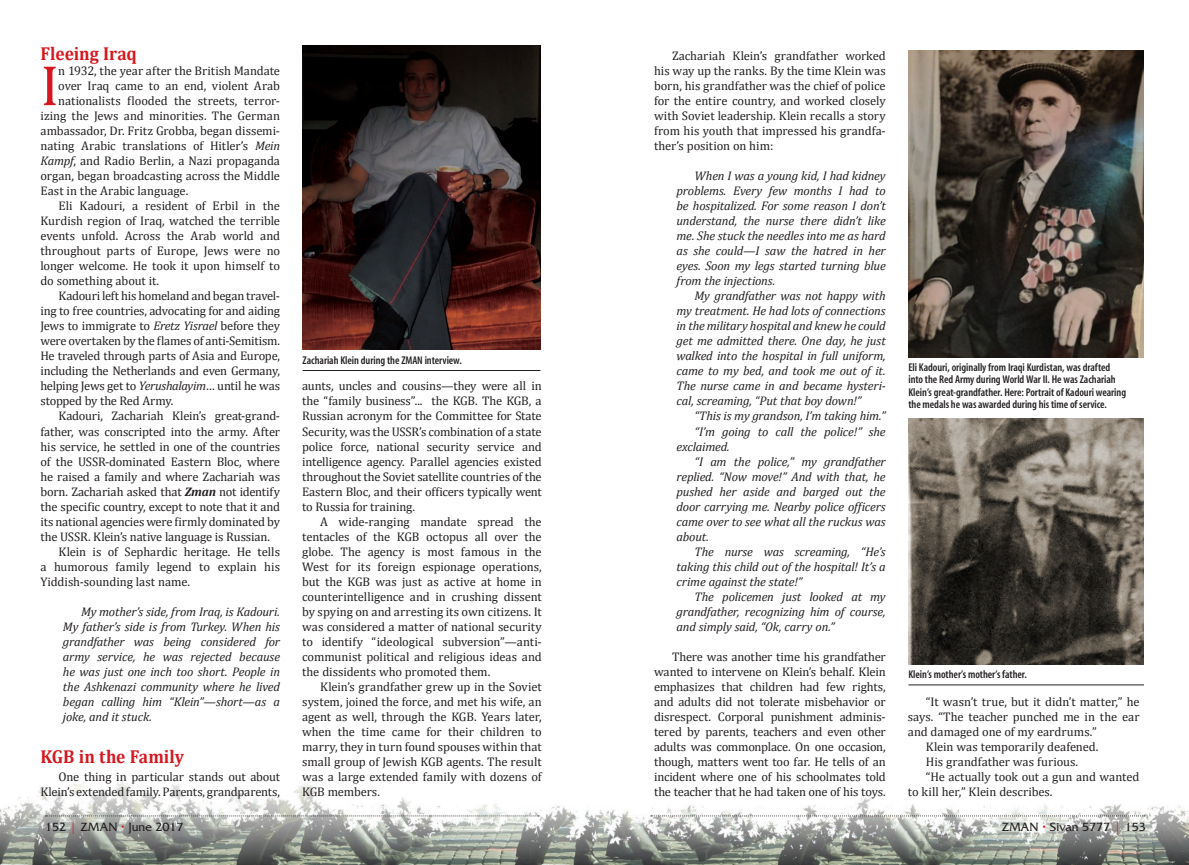
<style>
.page{position:relative;width:1189px;height:865px;background:#fff}
.page>*{position:absolute;margin:0;border:0;box-sizing:border-box;transform-origin:0 0}
.t1{font:57.5px "Cambria";color:#d7171f}
.t2{font:700 18.75px "Cambria";color:#d7171f;scale:.93 1}
.t3{font:12.5px/15px "Cambria";letter-spacing:-.01em;color:#231f20;text-align:justify}
.t4{font:italic 12.5px/15px "Cambria";letter-spacing:-.015em;color:#231f20;text-align:justify}
.t5{font:12.5px "Friz Quadrata";color:#231f20}
.t6{font:600 condensed 11.25px/12.5px "Myriad";letter-spacing:-.005em;color:#231f20}
.s1{font-style:italic}
.s2{font-weight:700;font-style:italic}
.s3{color:#d1232a}
</style>
<div class="page">
<img style="left:0;top:782px;width:1188px;height:82px">
<img style="left:908px;top:51px;width:235px;height:306px">
<img style="left:302px;top:45px;width:238px;height:304px">
<hr style="left:302px;top:370px;width:238px;height:1px;background:#231f20">
<hr style="left:908px;top:684px;width:235px;height:1px;background:#231f20">
<img style="left:908px;top:418px;width:235px;height:246px">
<svg style="left:45px;top:815px;width:494px;height:1px"></svg>
<svg style="left:650px;top:815px;width:494px;height:1px"></svg>
<h2 class="t2" style="left:40px;top:40px;width:105px">Fleeing Iraq</h2>
<h1 class="t1" style="left:40px;top:52px;width:20px">I</h1>
<p class="t3" style="left:58px;top:63px;width:223px">n 1932, the year after the British Mandate</p>
<p class="t3" style="left:58px;top:78px;width:223px">over Iraq came to an end, violent Arab</p>
<p class="t3" style="left:58px;top:93px;width:223px">nationalists flooded the streets, terror-</p>
<p class="t3" style="left:40px;top:108px;width:241px">izing the Jews and minorities. The German</p>
<p class="t3" style="left:40px;top:123px;width:241px">ambassador, Dr. Fritz Grobba, began dissemi-</p>
<p class="t3" style="left:40px;top:138px;width:241px">nating Arabic translations of Hitler’s <span class="s1">Mein</span></p>
<p class="t3" style="left:40px;top:153px;width:241px"><span class="s1">Kampf</span>, and Radio Berlin, a Nazi propaganda</p>
<p class="t3" style="left:40px;top:168px;width:241px">organ, began broadcasting across the Middle</p>
<p class="t3" style="left:40px;top:183px;width:149px">East in the Arabic language.</p>
<p class="t3" style="left:58px;top:198px;width:223px">Eli Kadouri, a resident of Erbil in the</p>
<p class="t3" style="left:40px;top:213px;width:241px">Kurdish region of Iraq, watched the terrible</p>
<p class="t3" style="left:40px;top:228px;width:241px">events unfold. Across the Arab world and</p>
<p class="t3" style="left:40px;top:243px;width:241px">throughout parts of Europe, Jews were no</p>
<p class="t3" style="left:40px;top:258px;width:241px">longer welcome. He took it upon himself to</p>
<p class="t3" style="left:40px;top:273px;width:120px">do something about it.</p>
<p class="t3" style="left:58px;top:288px;width:223px">Kadouri left his homeland and began travel-</p>
<p class="t3" style="left:40px;top:303px;width:241px">ing to free countries, advocating for and aiding</p>
<p class="t3" style="left:40px;top:318px;width:241px">Jews to immigrate to <span class="s1">Eretz Yisrael</span> before they</p>
<p class="t3" style="left:40px;top:333px;width:241px">were overtaken by the flames of anti-Semitism.</p>
<p class="t3" style="left:40px;top:348px;width:241px">He traveled through parts of Asia and Europe,</p>
<p class="t3" style="left:40px;top:363px;width:241px">including the Netherlands and even Germany,</p>
<p class="t3" style="left:40px;top:378px;width:241px">helping Jews get to <span class="s1">Yerushalayim</span>… until he was</p>
<p class="t3" style="left:40px;top:393px;width:134px">stopped by the Red Army.</p>
<p class="t3" style="left:58px;top:408px;width:223px">Kadouri, Zachariah Klein’s great-grand-</p>
<p class="t3" style="left:40px;top:423px;width:241px">father, was conscripted into the army. After</p>
<p class="t3" style="left:40px;top:438px;width:241px">his service, he settled in one of the countries</p>
<p class="t3" style="left:40px;top:453px;width:241px">of the USSR-dominated Eastern Bloc, where</p>
<p class="t3" style="left:40px;top:468px;width:241px">he raised a family and where Zachariah was</p>
<p class="t3" style="left:40px;top:483px;width:241px">born. Zachariah asked that <span class="s2">Zman</span> not identify</p>
<p class="t3" style="left:40px;top:498px;width:241px">the specific country, except to note that it and</p>
<p class="t3" style="left:40px;top:513px;width:241px">its national agencies were firmly dominated by</p>
<p class="t3" style="left:40px;top:528px;width:231px">the USSR. Klein’s native language is Russian.</p>
<p class="t3" style="left:58px;top:543px;width:223px">Klein is of Sephardic heritage. He tells</p>
<p class="t3" style="left:40px;top:558px;width:241px">a humorous family legend to explain his</p>
<p class="t3" style="left:40px;top:573px;width:151px">Yiddish-sounding last name.</p>
<p class="t4" style="left:63px;top:603px;width:218px;text-indent:18px">My mother’s side, from Iraq, is Kadouri.<br>My father’s side is from Turkey. When his grandfather was being considered for army service, he was rejected because he was just one inch too short. People in the Ashkenazi community where he lived began calling him “Klein”—short—as a joke, and it stuck.</p>
<h2 class="t2" style="left:40px;top:743px;width:156px">KGB in the Family</h2>
<p class="t3" style="left:40px;top:768px;width:241px;text-align:right">One thing in particular stands out about<br>Klein’s extended family. Parents, grandparents,</p>
<p class="t6" style="left:302px;top:354px;width:161px">Zachariah Klein during the ZMAN interview.</p>
<p class="t3" style="left:302px;top:378px;width:241px">aunts, uncles and cousins—they were all in the “family business”... the KGB. The KGB, a Russian acronym for the Committee for State Security, was the USSR’s combination of a state police force, national security service and intelligence agency. Parallel agencies existed throughout the Soviet satellite countries of the Eastern Bloc, and their officers typically went to Russia for training.</p>
<p class="t3" style="left:302px;top:513px;width:241px;text-indent:18px">A wide-ranging mandate spread the tentacles of the KGB octopus all over the globe. The agency is most famous in the West for its foreign espionage operations, but the KGB was just as active at home in counterintelligence and in crushing dissent by spying on and arresting its own citizens. It was considered a matter of national security to identify “ideological subversion”—anti&shy;communist political and religious ideas and the dissidents who promoted them.</p>
<p class="t3" style="left:302px;top:678px;width:241px;text-indent:18px">Klein’s grandfather grew up in the Soviet system, joined the force, and met his wife, an agent as well, through the KGB. Years later, when the time came for their children to marry, they in turn found spouses within that small group of Jewish KGB agents. The result was a large extended family with dozens of KGB members.</p>
<p class="t3" style="left:653px;top:48px;width:233px;text-indent:18px">Zachariah Klein’s grandfather worked his way up the ranks. By the time Klein was born, his grandfather was the chief of police for the entire country, and worked closely with Soviet leadership. Klein recalls a story from his youth that impressed his grandfa&shy;ther’s position on him:</p>
<p class="t4" style="left:676px;top:168px;width:211px;text-indent:18px">When I was a young kid, I had kidney problems. Every few months I had to be hospitalized. For some reason I don’t understand, the nurse there didn’t like me. She stuck the needles into me as hard as she could—I saw the hatred in her eyes. Soon my legs started turning blue from the injections.</p>
<p class="t4" style="left:676px;top:288px;width:211px;text-indent:18px">My grandfather was not happy with my treatment. He had lots of connections in the military hospital and knew he could get me admitted there. One day, he just walked into the hospital in full uniform, came to my bed, and took me out of it.<br>The nurse came in and became hysteri&shy;cal, screaming, “Put that boy down!”</p>
<p class="t4" style="left:694px;top:408px;width:192px">“This is my grandson, I’m taking him.”</p>
<p class="t4" style="left:694px;top:423px;width:193px">“I’m going to call the police!” she</p>
<p class="t4" style="left:676px;top:438px;width:55px">exclaimed.</p>
<p class="t4" style="left:694px;top:453px;width:193px">“I am the police,” my grandfather</p>
<p class="t4" style="left:676px;top:468px;width:210px">replied. “Now move!” And with that, he</p>
<p class="t4" style="left:676px;top:483px;width:211px">pushed her aside and barged out the</p>
<p class="t4" style="left:676px;top:498px;width:211px">door carrying me. Nearby police officers</p>
<p class="t4" style="left:676px;top:513px;width:211px">came over to see what all the ruckus was</p>
<p class="t4" style="left:676px;top:528px;width:34px">about.</p>
<p class="t4" style="left:694px;top:543px;width:193px">The nurse was screaming, “He’s</p>
<p class="t4" style="left:676px;top:558px;width:211px">taking this child out of the hospital! It’s a</p>
<p class="t4" style="left:676px;top:573px;width:127px">crime against the state!”</p>
<p class="t4" style="left:694px;top:588px;width:193px">The policemen just looked at my</p>
<p class="t4" style="left:676px;top:603px;width:210px">grandfather, recognizing him of course,</p>
<p class="t4" style="left:676px;top:618px;width:160px">and simply said, “Ok, carry on.”</p>
<p class="t3" style="left:653px;top:648px;width:233px;text-indent:18px">There was another time his grandfather wanted to intervene on Klein’s behalf. Klein emphasizes that children had few rights, and adults did not tolerate misbehavior or disrespect. Corporal punishment adminis&shy;tered by parents, teachers and even other adults was commonplace. On one occasion, though, matters went too far. He tells of an incident where one of his schoolmates told the teacher that he had taken one of his toys.</p>
<p class="t6" style="left:908px;top:361px;width:219px">Eli Kadouri, originally from Iraqi Kurdistan, was drafted into the Red Army during World War II. He was Zachariah Klein’s great-grandfather. Here: Portrait of Kadouri wearing the medals he was awarded during his time of service.</p>
<p class="t6" style="left:908px;top:668px;width:120px">Klein’s mother’s mother’s father.</p>
<p class="t3" style="left:925px;top:693px;width:215px">“It wasn’t true, but it didn’t matter,” he</p>
<p class="t3" style="left:907px;top:708px;width:233px">says. “The teacher punched me in the ear</p>
<p class="t3" style="left:907px;top:723px;width:190px">and damaged one of my eardrums.”</p>
<p class="t3" style="left:925px;top:738px;width:174px">Klein was temporarily deafened.</p>
<p class="t3" style="left:925px;top:753px;width:154px">His grandfather was furious.</p>
<p class="t3" style="left:925px;top:768px;width:215px">“He actually took out a gun and wanted</p>
<p class="t3" style="left:907px;top:783px;width:146px">to kill her,” Klein describes.</p>
<p class="t5" style="left:45px;top:819px;width:140px">152 <span class="s3">|</span> ZMAN <span class="s3">•</span> June 2017</p>
<p class="t5" style="left:1001px;top:819px;width:145px">ZMAN <span class="s3">•</span> Sivan 5777 <span class="s3">|</span> 153</p>
</div>
